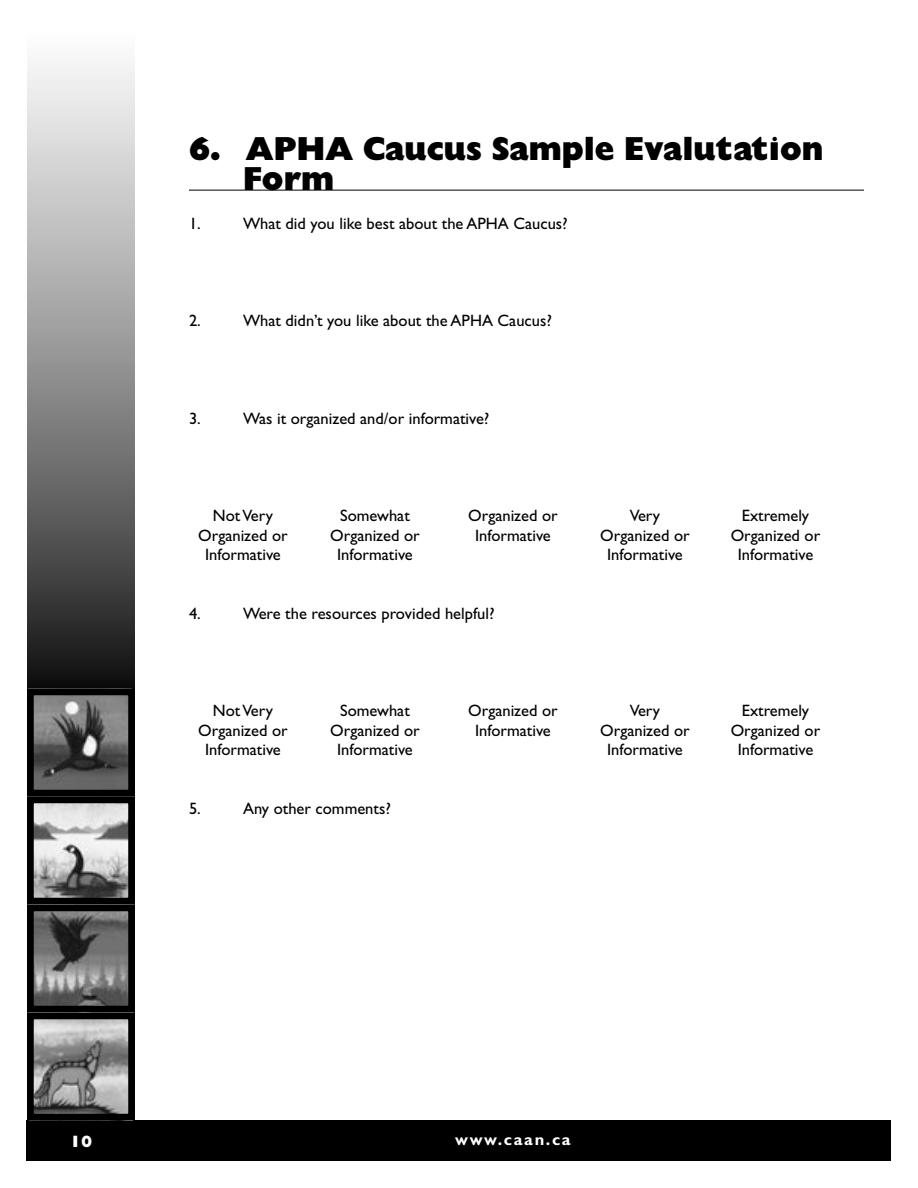
<style>
.page{position:relative;width:918px;height:1188px;background:#fff}
.page>*{position:absolute;margin:0;border:0;box-sizing:border-box;transform-origin:0 0}
.t1{font:33px/30px "Gill Sans Extra Bold Display";color:#000}
.Body_Text{font:16.5px "Gill Sans";color:#000}
.t2{font:700 16.5px "Gill Sans";letter-spacing:.1em;color:#fff}
.t3{font:800 16.5px "Gill Sans";color:#fff}
</style>
<div class="page">
<div style="left:27px;top:27px;width:108px;height:667px;background:linear-gradient(to bottom,#fff,#181818)"></div>
<div style="left:27px;top:1120px;width:864px;height:41px;background:#000"></div>
<img style="left:35px;top:804px;width:92px;height:308px">
<div style="left:27px;top:904px;width:108px;height:108px;border:7px solid #000"></div>
<div style="left:27px;top:1012px;width:108px;height:108px;border:7px solid #000"></div>
<div style="left:27px;top:796px;width:108px;height:108px;border:7px solid #000"></div>
<img style="left:29px;top:696px;width:102px;height:101px">
<div style="left:27px;top:688px;width:108px;height:108px;border:7px solid #000"></div>
<hr style="left:189px;top:190px;width:675px;height:1px;background:#000">
<p class="t1" style="left:243px;top:133px;width:582px;text-indent:-54px">6. APHA Caucus Sample Evalutation<br>Form</p>
<p class="Body_Text" style="left:189px;top:214px;width:13px">1.</p>
<p class="Body_Text" style="left:243px;top:214px;width:326px">What did you like best about the APHA Caucus?</p>
<p class="Body_Text" style="left:189px;top:311px;width:13px">2.</p>
<p class="Body_Text" style="left:243px;top:311px;width:310px">What didn’t you like about the APHA Caucus?</p>
<p class="Body_Text" style="left:189px;top:409px;width:13px">3.</p>
<p class="Body_Text" style="left:243px;top:409px;width:248px">Was it organized and/or informative?</p>
<p class="Body_Text" style="left:213px;top:506px;width:62px">Not Very</p>
<p class="Body_Text" style="left:340px;top:506px;width:71px">Somewhat</p>
<p class="Body_Text" style="left:468px;top:506px;width:91px">Organized or</p>
<p class="Body_Text" style="left:630px;top:506px;width:32px">Very</p>
<p class="Body_Text" style="left:742px;top:506px;width:69px">Extremely</p>
<p class="Body_Text" style="left:198px;top:526px;width:91px">Organized or</p>
<p class="Body_Text" style="left:330px;top:526px;width:91px">Organized or</p>
<p class="Body_Text" style="left:475px;top:526px;width:77px">Informative</p>
<p class="Body_Text" style="left:600px;top:526px;width:91px">Organized or</p>
<p class="Body_Text" style="left:731px;top:526px;width:91px">Organized or</p>
<p class="Body_Text" style="left:205px;top:545px;width:77px">Informative</p>
<p class="Body_Text" style="left:337px;top:545px;width:77px">Informative</p>
<p class="Body_Text" style="left:607px;top:545px;width:77px">Informative</p>
<p class="Body_Text" style="left:738px;top:545px;width:77px">Informative</p>
<p class="Body_Text" style="left:189px;top:604px;width:13px">4.</p>
<p class="Body_Text" style="left:243px;top:604px;width:253px">Were the resources provided helpful?</p>
<p class="Body_Text" style="left:213px;top:701px;width:62px">Not Very</p>
<p class="Body_Text" style="left:340px;top:701px;width:71px">Somewhat</p>
<p class="Body_Text" style="left:468px;top:701px;width:91px">Organized or</p>
<p class="Body_Text" style="left:630px;top:701px;width:32px">Very</p>
<p class="Body_Text" style="left:742px;top:701px;width:69px">Extremely</p>
<p class="Body_Text" style="left:198px;top:721px;width:91px">Organized or</p>
<p class="Body_Text" style="left:330px;top:721px;width:91px">Organized or</p>
<p class="Body_Text" style="left:475px;top:721px;width:77px">Informative</p>
<p class="Body_Text" style="left:600px;top:721px;width:91px">Organized or</p>
<p class="Body_Text" style="left:731px;top:721px;width:91px">Organized or</p>
<p class="Body_Text" style="left:205px;top:740px;width:77px">Informative</p>
<p class="Body_Text" style="left:337px;top:740px;width:77px">Informative</p>
<p class="Body_Text" style="left:607px;top:740px;width:77px">Informative</p>
<p class="Body_Text" style="left:738px;top:740px;width:77px">Informative</p>
<p class="Body_Text" style="left:189px;top:799px;width:13px">5.</p>
<p class="Body_Text" style="left:243px;top:799px;width:149px">Any other comments?</p>
<p class="t3" style="left:70px;top:1132px;width:24px">10</p>
<p class="t2" style="left:455px;top:1130px;width:117px">www.caan.ca</p>
</div>
